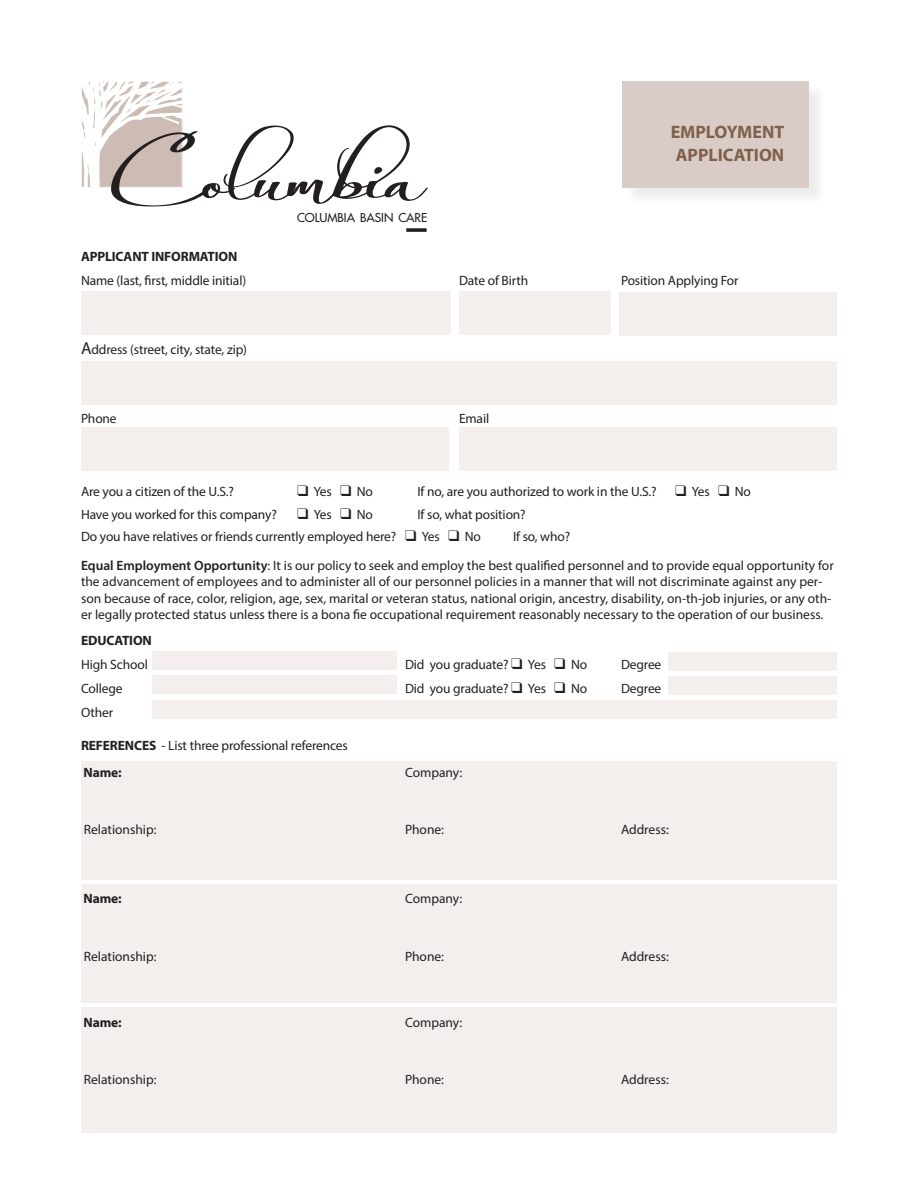
<style>
.page{position:relative;width:918px;height:1188px;background:#fff}
.page>*{position:absolute;margin:0;border:0;box-sizing:border-box;transform-origin:0 0}
.t1{font:900 58.05px "Always";letter-spacing:-.05em;color:#231f20}
.t2{font:700 18px "Myriad Pro";color:#7f604b}
.t3{font:13.5px/16.5px "Myriad Pro";color:#231f20}
.t4{font:700 13.5px "Myriad Pro";letter-spacing:-.01em;color:#231f20}
.t5{font:12px "Futura";color:#231f20}
.s1{font-size:17.25px}
.s2{font-weight:600}
.s3{font-weight:700}
</style>
<div class="page">
<div style="left:81px;top:885px;width:756px;height:118px;background:#f4eeec"></div>
<div style="left:81px;top:1008px;width:756px;height:125px;background:#f4eeec"></div>
<div style="left:81px;top:761px;width:756px;height:119px;background:#f4eeec"></div>
<img style="left:83px;top:83px;width:97px;height:103px">
<div style="left:81px;top:81px;width:101px;height:107px;border:1px solid #fff"></div>
<svg style="left:406px;top:228px;width:21px;height:4px"></svg>
<div style="left:625px;top:83px;width:203px;height:124px;background:#f5f5f5"></div>
<div style="left:622px;top:81px;width:187px;height:107px;background:#d9ccc6"></div>
<div style="left:459px;top:428px;width:378px;height:43px;background:#f4eeec"></div>
<div style="left:81px;top:292px;width:369px;height:43px;background:#f4eeec"></div>
<div style="left:459px;top:292px;width:151px;height:43px;background:#f4eeec"></div>
<div style="left:620px;top:293px;width:217px;height:43px;background:#f4eeec"></div>
<div style="left:81px;top:362px;width:756px;height:43px;background:#f4eeec"></div>
<div style="left:81px;top:428px;width:367px;height:43px;background:#f4eeec"></div>
<div style="left:152px;top:651px;width:244px;height:19px;background:#f4eeec"></div>
<div style="left:152px;top:675px;width:244px;height:18px;background:#f4eeec"></div>
<div style="left:669px;top:652px;width:168px;height:19px;background:#f4eeec"></div>
<div style="left:669px;top:676px;width:168px;height:18px;background:#f4eeec"></div>
<div style="left:152px;top:700px;width:685px;height:18px;background:#f4eeec"></div>
<p class="t1" style="left:253px;top:142px;width:170px">umbia</p>
<p class="t2" style="left:671px;top:120px;width:115px">EMPLOYMENT</p>
<p class="t1" style="left:108px;top:142px;width:190px">Col</p>
<p class="t2" style="left:676px;top:143px;width:110px">APPLICATION</p>
<p class="t5" style="left:297px;top:210px;width:132px">COLUMBIA BASIN CARE</p>
<p class="t4" style="left:81px;top:247px;width:158px">APPLICANT INFORMATION</p>
<p class="t3" style="left:81px;top:272px;width:167px">Name (last, first, middle initial)</p>
<p class="t3" style="left:459px;top:272px;width:71px">Date of Birth</p>
<p class="t3" style="left:621px;top:272px;width:119px">Position Applying For</p>
<p class="t3" style="left:81px;top:341px;width:168px"><span class="s1">A</span>ddress (street, city, state, zip)</p>
<p class="t3" style="left:81px;top:410px;width:37px">Phone</p>
<p class="t3" style="left:459px;top:410px;width:32px">Email</p>
<p class="t3" style="left:81px;top:483px;width:155px">Are you a citizen of the U.S.?</p>
<p class="t3" style="left:297px;top:483px;width:78px">❑ Yes ❑ No</p>
<p class="t3" style="left:417px;top:483px;width:335px">If no, are you authorized to work in the U.S.? ❑ Yes ❑ No</p>
<p class="t3" style="left:81px;top:506px;width:197px">Have you worked for this company?</p>
<p class="t3" style="left:297px;top:506px;width:78px">❑ Yes ❑ No</p>
<p class="t3" style="left:417px;top:506px;width:110px">If so, what position?</p>
<p class="t3" style="left:81px;top:528px;width:402px">Do you have relatives or friends currently employed here? ❑ Yes ❑ No</p>
<p class="t3" style="left:513px;top:528px;width:59px">If so, who?</p>
<p class="t3" style="left:81px;top:557px;width:754px"><span class="s2">Equal Employment Opportunity</span>: It is our policy to seek and employ the best qualified personnel and to provide equal opportunity for the advancement of employees and to administer all of our personnel policies in a manner that will not discriminate against any per&shy;son because of race, color, religion, age, sex, marital or veteran status, national origin, ancestry, disability, on-th-job injuries, or any oth&shy;er legally protected status unless there is a bona fie occupational requirement reasonably necessary to the operation of our business.</p>
<p class="t4" style="left:81px;top:631px;width:72px">EDUCATION</p>
<p class="t3" style="left:81px;top:656px;width:68px">High School</p>
<p class="t3" style="left:405px;top:656px;width:184px">Did you graduate? ❑ Yes ❑ No</p>
<p class="t3" style="left:621px;top:656px;width:42px">Degree</p>
<p class="t3" style="left:81px;top:680px;width:43px">College</p>
<p class="t3" style="left:405px;top:680px;width:184px">Did you graduate? ❑ Yes ❑ No</p>
<p class="t3" style="left:621px;top:680px;width:42px">Degree</p>
<p class="t3" style="left:81px;top:704px;width:34px">Other</p>
<p class="t3" style="left:81px;top:737px;width:268px"><span class="s3">REFERENCES</span> - List three professional references</p>
<p class="t4" style="left:84px;top:763px;width:40px">Name:</p>
<p class="t3" style="left:405px;top:764px;width:59px">Company:</p>
<p class="t3" style="left:84px;top:821px;width:74px">Relationship:</p>
<p class="t3" style="left:405px;top:821px;width:41px">Phone:</p>
<p class="t3" style="left:621px;top:821px;width:49px">Address:</p>
<p class="t4" style="left:84px;top:889px;width:40px">Name:</p>
<p class="t3" style="left:405px;top:890px;width:59px">Company:</p>
<p class="t3" style="left:84px;top:948px;width:74px">Relationship:</p>
<p class="t3" style="left:405px;top:948px;width:41px">Phone:</p>
<p class="t3" style="left:621px;top:948px;width:49px">Address:</p>
<p class="t4" style="left:84px;top:1014px;width:40px">Name:</p>
<p class="t3" style="left:405px;top:1014px;width:59px">Company:</p>
<p class="t3" style="left:84px;top:1071px;width:74px">Relationship:</p>
<p class="t3" style="left:405px;top:1071px;width:41px">Phone:</p>
<p class="t3" style="left:621px;top:1071px;width:49px">Address:</p>
</div>
